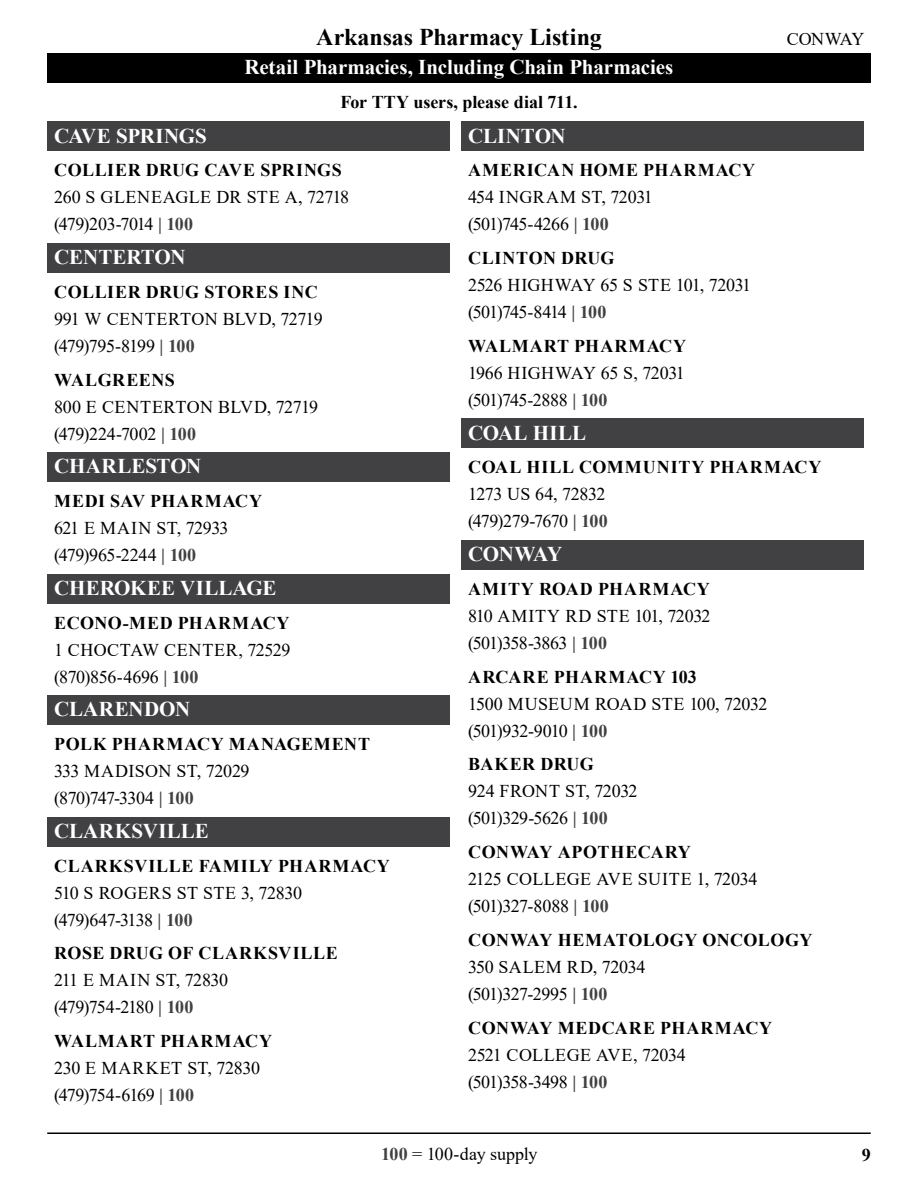
<style>
.page{position:relative;width:918px;height:1188px;background:#fff}
.page>*{position:absolute;margin:0;border:0;box-sizing:border-box;transform-origin:0 0}
.t1{font:700 24px "Times New Roman";letter-spacing:-.005em;color:#000}
.Heading_3_-_Cities{font:700 21px "Times New Roman";color:#fff}
.Heading_3_-_Cities-2{font:700 21px "Times New Roman";letter-spacing:-.02em;color:#fff}
.Phone___Features{font:18px "Times New Roman";letter-spacing:-.03em;color:#000}
.Address__Zip{font:18px "Times New Roman";letter-spacing:-.01em;color:#000}
.Heading_4_-_Pharmacy_names{font:700 18px "Times New Roman";letter-spacing:.03em;color:#000}
.Heading_4_-_Pharmacy_names-2{font:700 18px "Times New Roman";letter-spacing:.05em;color:#000}
.Address__Zip-2{font:18px "Times New Roman";letter-spacing:.01em;color:#000}
.Phone___Features-2{font:18px "Times New Roman";letter-spacing:-.01em;color:#000}
.Heading_4_-_Pharmacy_names-3{font:700 18px "Times New Roman";letter-spacing:.06em;color:#000}
.Heading_4_-_Pharmacy_names-4{font:700 18px "Times New Roman";letter-spacing:-.005em;color:#000}
.Address__Zip-3{font:18px "Times New Roman";letter-spacing:.02em;color:#000}
.Address__Zip-4{font:18px "Times New Roman";letter-spacing:.015em;color:#000}
.Address__Zip-5{font:18px "Times New Roman";letter-spacing:.03em;color:#000}
.Heading_4_-_Pharmacy_names-5{font:700 18px "Times New Roman";letter-spacing:.055em;color:#000}
.Phone___Features-3{font:18px "Times New Roman";letter-spacing:-.06em;color:#000}
.s1{font-weight:700;color:#414042}
</style>
<div class="page">
<div style="left:47px;top:53px;width:824px;height:29px;background:#000"></div>
<hr style="left:47px;top:1132px;width:824px;height:2px;background:#000">
<div style="left:47px;top:122px;width:403px;height:29px;background:#414042"></div>
<div style="left:47px;top:243px;width:403px;height:29px;background:#414042"></div>
<div style="left:47px;top:453px;width:403px;height:29px;background:#414042"></div>
<div style="left:47px;top:574px;width:403px;height:29px;background:#414042"></div>
<div style="left:47px;top:696px;width:403px;height:29px;background:#414042"></div>
<div style="left:47px;top:817px;width:403px;height:29px;background:#414042"></div>
<div style="left:461px;top:122px;width:403px;height:29px;background:#414042"></div>
<div style="left:461px;top:419px;width:403px;height:29px;background:#414042"></div>
<div style="left:461px;top:540px;width:403px;height:29px;background:#414042"></div>
<h1 class="t1" style="left:316px;top:20px;width:287px">Arkansas Pharmacy Listing</h1>
<p class="Address__Zip" style="left:787px;top:26px;width:79px">CONWAY</p>
<p class="Heading_3_-_Cities" style="left:245px;top:52px;width:430px">Retail Pharmacies, Including Chain Pharmacies</p>
<p class="Heading_4_-_Pharmacy_names-4" style="left:340px;top:89px;width:239px">For TTY users, please dial 711.</p>
<h3 class="Heading_3_-_Cities-2" style="left:54px;top:121px;width:154px">CAVE SPRINGS</h3>
<h4 class="Heading_4_-_Pharmacy_names" style="left:54px;top:157px;width:289px">COLLIER DRUG CAVE SPRINGS</h4>
<p class="Address__Zip-4" style="left:54px;top:185px;width:297px">260 S GLENEAGLE DR STE A, 72718</p>
<p class="Phone___Features" style="left:54px;top:212px;width:141px">(479)203-7014 <span class="s1">| 100</span></p>
<h3 class="Heading_3_-_Cities" style="left:54px;top:242px;width:133px">CENTERTON</h3>
<h4 class="Heading_4_-_Pharmacy_names" style="left:54px;top:279px;width:265px">COLLIER DRUG STORES INC</h4>
<p class="Address__Zip" style="left:54px;top:306px;width:270px">991 W CENTERTON BLVD, 72719</p>
<p class="Phone___Features" style="left:54px;top:333px;width:142px">(479)795-8199 <span class="s1">| 100</span></p>
<h4 class="Heading_4_-_Pharmacy_names" style="left:54px;top:367px;width:122px">WALGREENS</h4>
<p class="Address__Zip-2" style="left:54px;top:394px;width:266px">800 E CENTERTON BLVD, 72719</p>
<p class="Phone___Features-2" style="left:54px;top:421px;width:144px">(479)224-7002 <span class="s1">| 100</span></p>
<h3 class="Heading_3_-_Cities" style="left:54px;top:451px;width:149px">CHARLESTON</h3>
<h4 class="Heading_4_-_Pharmacy_names" style="left:54px;top:488px;width:209px">MEDI SAV PHARMACY</h4>
<p class="Address__Zip" style="left:54px;top:516px;width:176px">621 E MAIN ST, 72933</p>
<p class="Phone___Features-2" style="left:54px;top:543px;width:144px">(479)965-2244 <span class="s1">| 100</span></p>
<h3 class="Heading_3_-_Cities" style="left:54px;top:573px;width:224px">CHEROKEE VILLAGE</h3>
<h4 class="Heading_4_-_Pharmacy_names" style="left:54px;top:610px;width:237px">ECONO-MED PHARMACY</h4>
<p class="Address__Zip-5" style="left:54px;top:637px;width:238px">1 CHOCTAW CENTER, 72529</p>
<p class="Phone___Features" style="left:54px;top:664px;width:146px">(870)856-4696 <span class="s1">| 100</span></p>
<h3 class="Heading_3_-_Cities" style="left:54px;top:694px;width:138px">CLARENDON</h3>
<h4 class="Heading_4_-_Pharmacy_names" style="left:54px;top:731px;width:317px">POLK PHARMACY MANAGEMENT</h4>
<p class="Address__Zip-2" style="left:54px;top:759px;width:197px">333 MADISON ST, 72029</p>
<p class="Phone___Features" style="left:54px;top:786px;width:141px">(870)747-3304 <span class="s1">| 100</span></p>
<h3 class="Heading_3_-_Cities" style="left:54px;top:816px;width:156px">CLARKSVILLE</h3>
<h4 class="Heading_4_-_Pharmacy_names-2" style="left:54px;top:853px;width:337px">CLARKSVILLE FAMILY PHARMACY</h4>
<p class="Address__Zip" style="left:54px;top:880px;width:250px">510 S ROGERS ST STE 3, 72830</p>
<p class="Phone___Features" style="left:54px;top:907px;width:140px">(479)647-3138 <span class="s1">| 100</span></p>
<h4 class="Heading_4_-_Pharmacy_names" style="left:54px;top:940px;width:285px">ROSE DRUG OF CLARKSVILLE</h4>
<p class="Address__Zip" style="left:54px;top:968px;width:176px">211 E MAIN ST, 72830</p>
<p class="Phone___Features" style="left:54px;top:995px;width:141px">(479)754-2180 <span class="s1">| 100</span></p>
<h4 class="Heading_4_-_Pharmacy_names-3" style="left:54px;top:1028px;width:219px">WALMART PHARMACY</h4>
<p class="Address__Zip" style="left:54px;top:1056px;width:208px">230 E MARKET ST, 72830</p>
<p class="Phone___Features" style="left:54px;top:1083px;width:142px">(479)754-6169 <span class="s1">| 100</span></p>
<h3 class="Heading_3_-_Cities" style="left:468px;top:121px;width:99px">CLINTON</h3>
<h4 class="Heading_4_-_Pharmacy_names-5" style="left:468px;top:157px;width:288px">AMERICAN HOME PHARMACY</h4>
<p class="Address__Zip" style="left:468px;top:185px;width:186px">454 INGRAM ST, 72031</p>
<p class="Phone___Features" style="left:468px;top:212px;width:142px">(501)745-4266 <span class="s1">| 100</span></p>
<h4 class="Heading_4_-_Pharmacy_names" style="left:468px;top:245px;width:148px">CLINTON DRUG</h4>
<p class="Address__Zip" style="left:468px;top:273px;width:285px">2526 HIGHWAY 65 S STE 101, 72031</p>
<p class="Phone___Features-3" style="left:468px;top:300px;width:140px">(501)745-8414 <span class="s1">| 100</span></p>
<h4 class="Heading_4_-_Pharmacy_names-3" style="left:468px;top:333px;width:219px">WALMART PHARMACY</h4>
<p class="Address__Zip" style="left:468px;top:360px;width:218px">1966 HIGHWAY 65 S, 72031</p>
<p class="Phone___Features" style="left:468px;top:387px;width:141px">(501)745-2888 <span class="s1">| 100</span></p>
<h3 class="Heading_3_-_Cities" style="left:468px;top:418px;width:120px">COAL HILL</h3>
<h4 class="Heading_4_-_Pharmacy_names-2" style="left:468px;top:454px;width:355px">COAL HILL COMMUNITY PHARMACY</h4>
<p class="Address__Zip" style="left:468px;top:482px;width:139px">1273 US 64, 72832</p>
<p class="Phone___Features" style="left:468px;top:509px;width:141px">(479)279-7670 <span class="s1">| 100</span></p>
<h3 class="Heading_3_-_Cities" style="left:468px;top:539px;width:96px">CONWAY</h3>
<h4 class="Heading_4_-_Pharmacy_names-2" style="left:468px;top:576px;width:243px">AMITY ROAD PHARMACY</h4>
<p class="Address__Zip" style="left:468px;top:603px;width:244px">810 AMITY RD STE 101, 72032</p>
<p class="Phone___Features" style="left:468px;top:630px;width:141px">(501)358-3863 <span class="s1">| 100</span></p>
<h4 class="Heading_4_-_Pharmacy_names-2" style="left:468px;top:664px;width:230px">ARCARE PHARMACY 103</h4>
<p class="Address__Zip-2" style="left:468px;top:691px;width:301px">1500 MUSEUM ROAD STE 100, 72032</p>
<p class="Phone___Features" style="left:468px;top:718px;width:141px">(501)932-9010 <span class="s1">| 100</span></p>
<h4 class="Heading_4_-_Pharmacy_names" style="left:468px;top:751px;width:127px">BAKER DRUG</h4>
<p class="Address__Zip" style="left:468px;top:779px;width:171px">924 FRONT ST, 72032</p>
<p class="Phone___Features" style="left:468px;top:806px;width:141px">(501)329-5626 <span class="s1">| 100</span></p>
<h4 class="Heading_4_-_Pharmacy_names" style="left:468px;top:839px;width:224px">CONWAY APOTHECARY</h4>
<p class="Address__Zip-3" style="left:468px;top:867px;width:291px">2125 COLLEGE AVE SUITE 1, 72034</p>
<p class="Phone___Features" style="left:468px;top:894px;width:142px">(501)327-8088 <span class="s1">| 100</span></p>
<h4 class="Heading_4_-_Pharmacy_names" style="left:468px;top:927px;width:346px">CONWAY HEMATOLOGY ONCOLOGY</h4>
<p class="Address__Zip" style="left:468px;top:954px;width:179px">350 SALEM RD, 72034</p>
<p class="Phone___Features" style="left:468px;top:981px;width:141px">(501)327-2995 <span class="s1">| 100</span></p>
<h4 class="Heading_4_-_Pharmacy_names" style="left:468px;top:1015px;width:305px">CONWAY MEDCARE PHARMACY</h4>
<p class="Address__Zip" style="left:468px;top:1042px;width:219px">2521 COLLEGE AVE, 72034</p>
<p class="Phone___Features" style="left:468px;top:1069px;width:141px">(501)358-3498 <span class="s1">| 100</span></p>
<p class="Address__Zip" style="left:381px;top:1141px;width:158px"><span class="s1">100</span> = 100-day supply</p>
<p class="Heading_4_-_Pharmacy_names" style="left:862px;top:1142px;width:10px">9</p>
</div>
